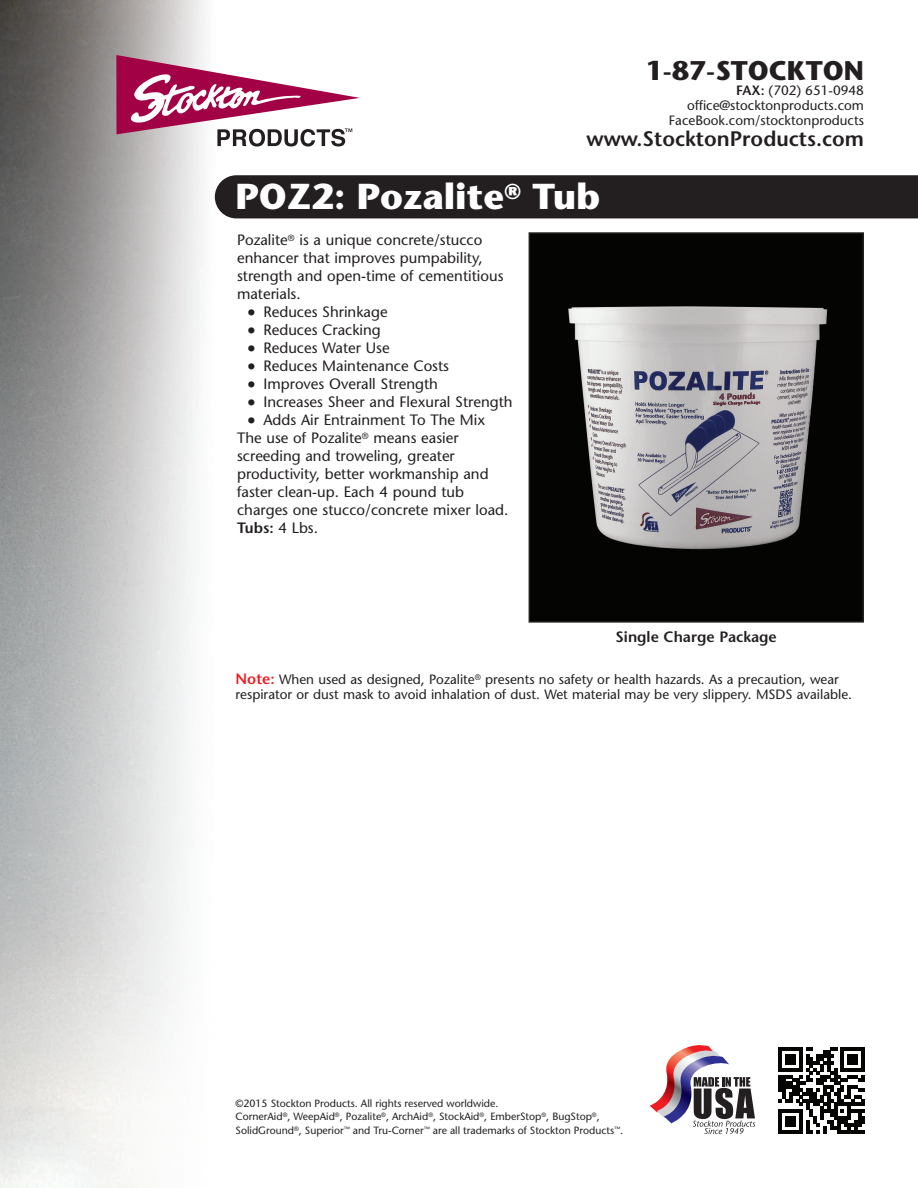
<style>
.page{position:relative;width:918px;height:1188px;background:#fff}
.page>*{position:absolute;margin:0;border:0;box-sizing:border-box;transform-origin:0 0}
.t1{font:700 36px "Stone Sans";color:#fff}
.t2{font:700 27px "Stone Sans";color:#231f20}
.t3{font:600 21px "Stone Sans";color:#231f20}
.t4{font:15px/18px "Stone Sans";color:#231f20}
.t5{font:600 15px "Stone Sans";color:#231f20}
.t6{font:13.5px/15px "Stone Sans";color:#231f20;text-align:right}
.t7{font:10.5px/13.5px "Stone Sans";color:#231f20}
.s1{font-weight:600}
.s2{font-family:"Lucida Grande"}
.s3{font-weight:600;font-size:15px;color:#ee1d23}
</style>
<div class="page">
<img style="left:0;top:0;width:215px;height:1188px">
<svg style="left:116px;top:55px;width:244px;height:92px"></svg>
<svg style="left:650px;top:1045px;width:105px;height:89px"></svg>
<svg style="left:778px;top:1047px;width:87px;height:87px"></svg>
<div style="left:215px;top:175px;width:703px;height:43px;background:#231f20"></div>
<img style="left:532px;top:235px;width:329px;height:385px">
<div style="left:529px;top:232px;width:335px;height:391px;border:2px solid #231f20"></div>
<h2 class="t2" style="left:646px;top:60px;width:220px">1-87-STOCKTON</h2>
<p class="t6" style="left:669px;top:84px;width:197px"><span class="s1">FAX:</span> (702) 651-0948 office@stocktonproducts.com<br>FaceBook.com/stocktonproducts</p>
<h3 class="t3" style="left:587px;top:130px;width:279px">www.StocktonProducts.com</h3>
<h1 class="t1" style="left:236px;top:183px;width:366px">POZ2: Pozalite<sup>®</sup> Tub</h1>
<p class="t4" style="left:237px;top:232px;width:268px">Pozalite<sup>®</sup> is a unique concrete/stucco enhancer that improves pumpability, strength and open-time of cementitious materials.</p>
<p class="t4" style="left:247px;top:304px;width:142px"><span class="s2">●</span> Reduces Shrinkage</p>
<p class="t4" style="left:247px;top:322px;width:135px"><span class="s2">●</span> Reduces Cracking</p>
<p class="t4" style="left:247px;top:340px;width:144px"><span class="s2">●</span> Reduces Water Use</p>
<p class="t4" style="left:247px;top:358px;width:203px"><span class="s2">●</span> Reduces Maintenance Costs</p>
<p class="t4" style="left:247px;top:376px;width:192px"><span class="s2">●</span> Improves Overall Strength</p>
<p class="t4" style="left:247px;top:394px;width:267px"><span class="s2">●</span> Increases Sheer and Flexural Strength</p>
<p class="t4" style="left:237px;top:412px;width:273px;text-indent:10px"><span class="s2">●</span> Adds Air Entrainment To The Mix<br>The use of Pozalite<sup>®</sup> means easier screeding and troweling, greater productivity, better workmanship and faster clean-up. Each 4 pound tub charges one stucco/concrete mixer load.<br><span class="s1">Tubs:</span> 4 Lbs.</p>
<p class="t5" style="left:616px;top:631px;width:163px">Single Charge Package</p>
<p class="t6" style="left:236px;top:673px;width:618px;text-align:left"><span class="s3">Note:</span> When used as designed, Pozalite<sup>®</sup> presents no safety or health hazards. As a precaution, wear respirator or dust mask to avoid inhalation of dust. Wet material may be very slippery. MSDS available.</p>
<p class="t7" style="left:236px;top:1098px;width:389px">©2015 Stockton Products. All rights reserved worldwide.<br>CornerAid<sup>®</sup>, WeepAid<sup>®</sup>, Pozalite<sup>®</sup>, ArchAid<sup>®</sup>, StockAid<sup>®</sup>, EmberStop<sup>®</sup>, BugStop<sup>®</sup>,<br>SolidGround<sup>®</sup>, Superior<sup>™</sup> and Tru-Corner<sup>™</sup> are all trademarks of Stockton Products<sup>™</sup>.</p>
</div>
